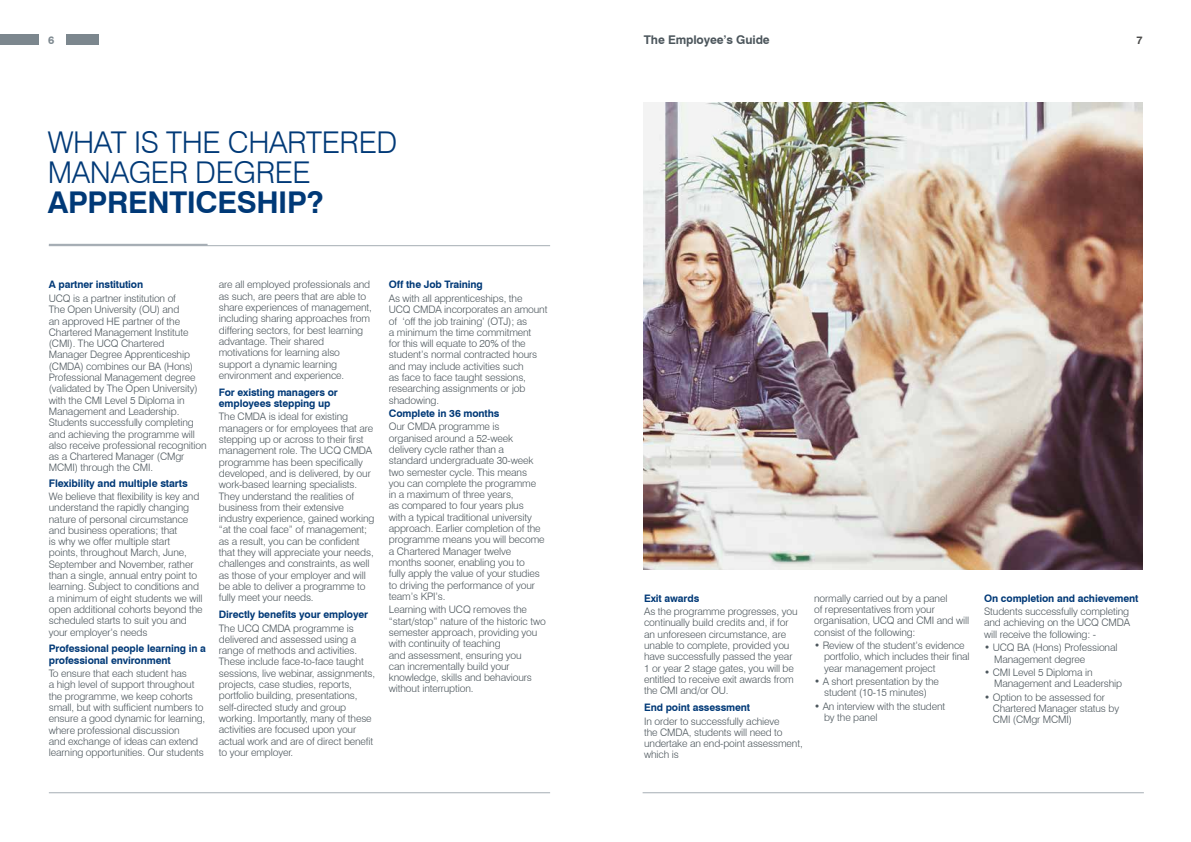
<style>
.page{position:relative;width:1191px;height:842px;background:#fff}
.page>*{position:absolute;margin:0;border:0;box-sizing:border-box;transform-origin:0 0}
.t1{font:300 30px/30px "Swiss 721 BT";letter-spacing:-.015em;color:#003977}
.t2{font:700 30px "Swiss 721 BT";letter-spacing:-.015em;color:#003977}
.t3{font:700 12px "Swiss 721 BT";letter-spacing:-.01em;color:#4c565c}
.t4{font:700 11px "Swiss 721 BT";color:#7c878e}
.t5{font:700 11px "Swiss 721 BT";color:#4a4a49}
.t6{font:700 10.5px "Swiss 721 BT";letter-spacing:-.015em;color:#003977}
.t7{font:300 10.3px/11.3px "Swiss 721 BT";letter-spacing:-.01em;color:#4c565c}
.t8{font:700 10.3px/11.2px "Swiss 721 BT";letter-spacing:-.01em;color:#003977}
</style>
<div class="page">
<hr style="left:49px;top:792px;width:501px;height:1px;background:#a5adb4">
<hr style="left:49px;top:245px;width:501px;height:1px;background:#a5adb4">
<hr style="left:49px;top:244px;width:158px;height:2px;background:#a5adb4">
<hr style="left:642px;top:792px;width:501px;height:1px;background:#a5adb4">
<img style="left:643px;top:102px;width:499px;height:468px">
<div style="left:66px;top:34px;width:32px;height:11px;background:#7c878e"></div>
<div style="left:0;top:34px;width:39px;height:11px;background:#7c878e"></div>
<p class="t4" style="left:48px;top:33px;width:8px">6</p>
<p class="t3" style="left:644px;top:32px;width:127px">The Employee’s Guide</p>
<p class="t5" style="left:1136px;top:33px;width:8px">7</p>
<h1 class="t1" style="left:48px;top:127px;width:351px">WHAT IS THE CHARTERED<br>MANAGER DEGREE</h1>
<h1 class="t2" style="left:48px;top:184px;width:277px">APPRENTICESHIP?</h1>
<p class="t8" style="left:49px;top:279px;width:96px">A partner institution</p>
<p class="t7" style="left:49px;top:292px;width:159px">UCQ is a partner institution of<br>The Open University (OU) and<br>an approved HE partner of the<br>Chartered Management Institute (CMI). The UCQ Chartered<br>Manager Degree Apprenticeship (CMDA) combines our BA (Hons)<br>Professional Management degree (validated by The Open University) with the CMI Level 5 Diploma in<br>Management and Leadership.<br>Students successfully completing and achieving the programme will also receive professional recognition as a Chartered Manager (CMgr<br>MCMI) through the CMI.</p>
<p class="t6" style="left:49px;top:476px;width:140px">Flexibility and multiple starts</p>
<p class="t7" style="left:49px;top:491px;width:155px">We believe that flexibility is key and understand the rapidly changing nature of personal circumstance and business operations; that<br>is why we offer multiple start<br>points, throughout March, June,<br>September and November, rather than a single, annual entry point to learning. Subject to conditions and a minimum of eight students we will open additional cohorts beyond the scheduled starts to suit you and your employer’s needs</p>
<p class="t8" style="left:49px;top:643px;width:159px">Professional people learning in a professional environment</p>
<p class="t7" style="left:49px;top:668px;width:158px">To ensure that each student has<br>a high level of support throughout the programme, we keep cohorts small, but with sufficient numbers to ensure a good dynamic for learning, where professional discussion<br>and exchange of ideas can extend learning opportunities. Our students</p>
<p class="t7" style="left:219px;top:279px;width:154px">are all employed professionals and as such, are peers that are able to share experiences of management, including sharing approaches from differing sectors, for best learning advantage. Their shared motivations for learning also support a dynamic learning environment and experience.</p>
<p class="t8" style="left:219px;top:386px;width:120px">For existing managers or employees stepping up</p>
<p class="t7" style="left:219px;top:411px;width:157px">The CMDA is ideal for existing managers or for employees that are stepping up or across to their first management role. The UCQ CMDA programme has been specifically developed, and is delivered, by our work-based learning specialists.<br>They understand the realities of business from their extensive industry experience, gained working “at the coal face” of management; as a result, you can be confident that they will appreciate your needs, challenges and constraints, as well as those of your employer and will be able to deliver a programme to fully meet your needs.</p>
<p class="t8" style="left:219px;top:609px;width:151px">Directly benefits your employer</p>
<p class="t7" style="left:219px;top:622px;width:158px">The UCQ CMDA programme is delivered and assessed using a range of methods and activities.<br>These include face-to-face taught sessions, live webinar, assignments, projects, case studies, reports, portfolio building, presentations, self-directed study and group working. Importantly, many of these activities are focused upon your actual work and are of direct benefit to your employer.</p>
<p class="t8" style="left:389px;top:279px;width:96px">Off the Job Training</p>
<p class="t7" style="left:389px;top:292px;width:160px">As with all apprenticeships, the<br>UCQ CMDA incorporates an amount of ‘off the job training’ (OTJ); as<br>a minimum the time commitment<br>for this will equate to 20% of the student’s normal contracted hours and may include activities such<br>as face to face taught sessions, researching assignments or job shadowing.</p>
<p class="t8" style="left:389px;top:408px;width:112px">Complete in 36 months</p>
<p class="t7" style="left:389px;top:421px;width:157px">Our CMDA programme is organised around a 52-week delivery cycle rather than a standard undergraduate 30-week two semester cycle. This means you can complete the programme in a maximum of three years,<br>as compared to four years plus<br>with a typical traditional university approach. Earlier completion of the programme means you will become a Chartered Manager twelve months sooner, enabling you to<br>fully apply the value of your studies to driving the performance of your team’s KPI’s.</p>
<p class="t7" style="left:389px;top:604px;width:158px">Learning with UCQ removes the “start/stop” nature of the historic two semester approach, providing you with continuity of teaching<br>and assessment, ensuring you<br>can incrementally build your knowledge, skills and behaviours without interruption.</p>
<p class="t8" style="left:644px;top:592px;width:57px">Exit awards</p>
<p class="t7" style="left:644px;top:606px;width:155px">As the programme progresses, you continually build credits and, if for an unforeseen circumstance, are unable to complete, provided you have successfully passed the year<br>1 or year 2 stage gates, you will be entitled to receive exit awards from the CMI and/or OU.</p>
<p class="t8" style="left:644px;top:702px;width:107px">End point assessment</p>
<p class="t7" style="left:644px;top:715px;width:160px">In order to successfully achieve<br>the CMDA, students will need to undertake an end-point assessment, which is</p>
<p class="t7" style="left:814px;top:592px;width:156px">normally carried out by a panel<br>of representatives from your organisation, UCQ and CMI and will consist of the following:</p>
<p class="t7" style="left:824px;top:640px;width:147px;text-indent:-10px">• Review of the student’s evidence portfolio, which includes their final year management project</p>
<p class="t7" style="left:814px;top:676px;width:126px;text-align:center">• A short presentation by the student (10-15 minutes)</p>
<p class="t7" style="left:824px;top:700px;width:123px;text-indent:-10px">• An interview with the student by the panel</p>
<p class="t8" style="left:984px;top:592px;width:156px">On completion and achievement</p>
<p class="t7" style="left:984px;top:606px;width:147px;text-align:justify">Students successfully completing and achieving on the UCQ CMDA will receive the following: -</p>
<p class="t7" style="left:994px;top:642px;width:125px;text-indent:-10px">• UCQ BA (Hons) Professional<br>Management degree</p>
<p class="t7" style="left:994px;top:666px;width:130px;text-indent:-10px">• CMI Level 5 Diploma in<br>Management and Leadership</p>
<p class="t7" style="left:992px;top:691px;width:128px;text-indent:-9px">• Option to be assessed for<br>Chartered Manager status by<br>CMI (CMgr MCMI)</p>
</div>
